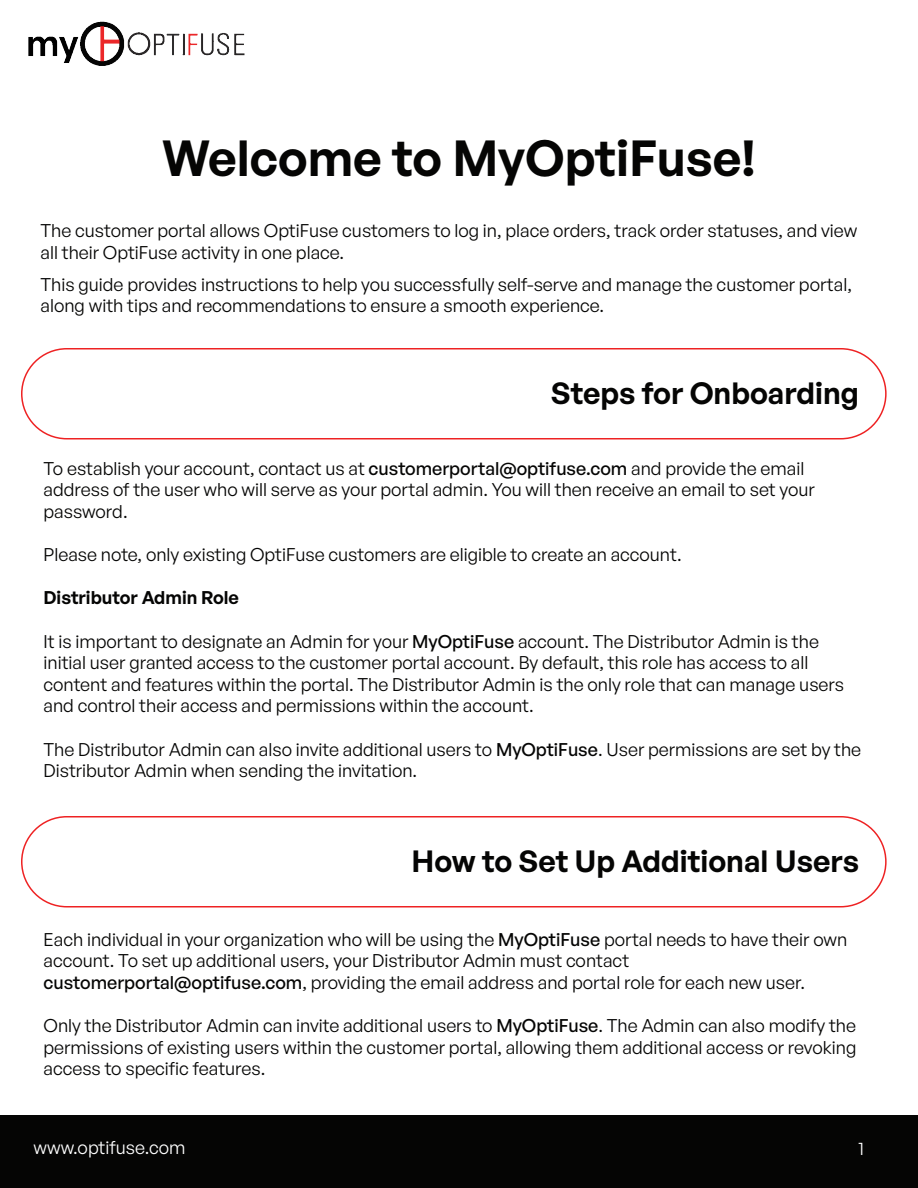
<style>
.page{position:relative;width:918px;height:1188px;background:#fff}
.page>*{position:absolute;margin:0;border:0;box-sizing:border-box;transform-origin:0 0}
.t1{font:600 49.5px "General Sans";color:#050504}
.t2{font:600 30px "General Sans";color:#050504}
.t3{font:18px/21.6px "General Sans";color:#050504}
.t4{font:600 18px "General Sans";color:#050504}
.t5{font:18px "General Sans";color:#fff}
.s1{font-weight:500}
</style>
<div class="page">
<div style="left:0;top:1116px;width:918px;height:72px;background:#050504"></div>
<div style="left:21px;top:348px;width:866px;height:92px;border:2px solid #ee2223;border-radius:45px"></div>
<div style="left:21px;top:816px;width:866px;height:92px;border:2px solid #ee2223;border-radius:45px"></div>
<img style="left:28px;top:21px;width:217px;height:45px">
<h1 class="t1" style="left:162px;top:127px;width:595px">Welcome to MyOptiFuse!</h1>
<p class="t3" style="left:41px;top:219px;width:818px">The customer portal allows OptiFuse customers to log in, place orders, track order statuses, and view all their OptiFuse activity in one place.</p>
<p class="t3" style="left:41px;top:273px;width:813px">This guide provides instructions to help you successfully self-serve and manage the customer portal, along with tips and recommendations to ensure a smooth experience.</p>
<h2 class="t2" style="left:551px;top:374px;width:310px">Steps for Onboarding</h2>
<p class="t3" style="left:44px;top:457px;width:773px">To establish your account, contact us at <span class="s1">customerportal@optifuse.com</span> and provide the email address of the user who will serve as your portal admin. You will then receive an email to set your password.</p>
<p class="t3" style="left:44px;top:543px;width:640px">Please note, only existing OptiFuse customers are eligible to create an account.</p>
<p class="t4" style="left:44px;top:586px;width:197px">Distributor Admin Role</p>
<p class="t3" style="left:44px;top:630px;width:802px">It is important to designate an Admin for your <span class="s1">MyOptiFuse</span> account. The Distributor Admin is the initial user granted access to the customer portal account. By default, this role has access to all content and features within the portal. The Distributor Admin is the only role that can manage users and control their access and permissions within the account.</p>
<p class="t3" style="left:44px;top:738px;width:819px">The Distributor Admin can also invite additional users to <span class="s1">MyOptiFuse</span>. User permissions are set by the<br>Distributor Admin when sending the invitation.</p>
<h2 class="t2" style="left:412px;top:842px;width:449px">How to Set Up Additional Users</h2>
<p class="t3" style="left:44px;top:928px;width:805px">Each individual in your organization who will be using the <span class="s1">MyOptiFuse</span> portal needs to have their own account. To set up additional users, your Distributor Admin must contact <span class="s1">customerportal@optifuse.com</span>, providing the email address and portal role for each new user.</p>
<p class="t3" style="left:44px;top:1014px;width:814px;text-align:justify">Only the Distributor Admin can invite additional users to <span class="s1">MyOptiFuse</span>. The Admin can also modify the permissions of existing users within the customer portal, allowing them additional access or revoking access to specific features.</p>
<p class="t5" style="left:34px;top:1136px;width:153px">www.optifuse.com</p>
<p class="t5" style="left:859px;top:1137px;width:7px">1</p>
</div>
